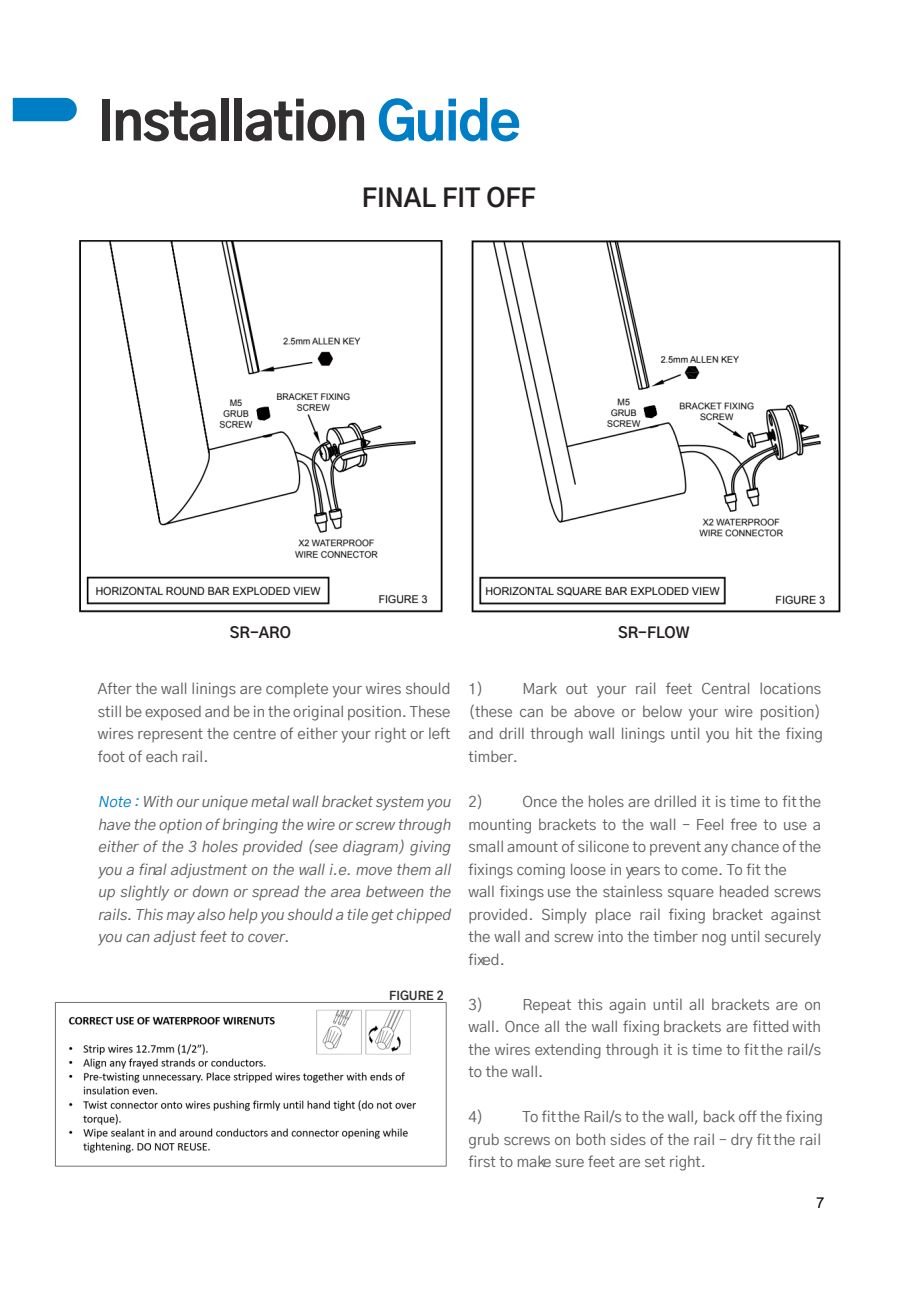
<style>
.page{position:relative;width:919px;height:1289px;background:#fff}
.page>*{position:absolute;margin:0;border:0;box-sizing:border-box;transform-origin:0 0}
.t1{font:800 52.5px "Gothic A1";letter-spacing:-.03em;color:#312f30}
.t2{font:700 25.5px "Gothic A1";color:#231f20}
.t3{font:15px/22.5px "Gothic A1";color:#5c5c5f;text-align:justify}
.t4{font:italic 15px/22.5px "Gothic A1";color:#5c5c5f;text-align:justify}
.t5{font:700 15px "Gothic A1";color:#231f20}
.t6{font:15px "Arial";color:#000}
.t7{font:700 12px "Gothic A1";color:#312f30}
.s1{color:#007ec5}
</style>
<div class="page">
<img style="left:471px;top:240px;width:370px;height:373px">
<img style="left:79px;top:240px;width:364px;height:373px">
<svg style="left:13px;top:98px;width:64px;height:23px"></svg>
<img style="left:54px;top:1001px;width:393px;height:166px">
<div style="left:345px;top:1054px;width:44px;height:10px;background:#fff"></div>
<p class="t1" style="left:98px;top:78px;width:424px">Installation <span class="s1">Guide</span></p>
<p class="t2" style="left:362px;top:177px;width:175px">FINAL FIT OFF</p>
<p class="t5" style="left:230px;top:620px;width:63px">SR-ARO</p>
<p class="t5" style="left:618px;top:620px;width:73px">SR-FLOW</p>
<p class="t3" style="left:98px;top:677px;width:354px">After the wall linings are complete your wires should still be exposed and be in the original position. These wires represent the centre of either your right or left foot of each rail.</p>
<p class="t4" style="left:98px;top:789px;width:358px"><span class="s1">Note :</span>With ourunique metalwallbracketsystem you have the option ofbringing the wire orscrew through either of the 3 holes provided (see diagram) giving you a finaladjustmenton the walli.e.move them all up slightly or down or spread the area between the rails.This may also help you should a tile getchipped you can adj ustfeetto cover.</p>
<p class="t7" style="left:389px;top:985px;width:56px">FIGURE 2</p>
<p class="t3" style="left:468px;top:677px;width:354px">1)<br>(these can be above or below your wire position)</p>
<p class="t3" style="left:522px;top:677px;width:300px">Mark out your rail feet Central locations</p>
<p class="t3" style="left:468px;top:722px;width:356px">and drill through wall linings until you hit the fixing timber.</p>
<p class="t3" style="left:468px;top:789px;width:16px">2)</p>
<p class="t3" style="left:468px;top:789px;width:354px;text-indent:54px">Once the holes are drilled it is time to fit the mounting brackets to the wall – Feel free to use a small amount of silicone to prevent any chance of the fixings coming loose in years to come. To fit the</p>
<p class="t3" style="left:468px;top:879px;width:354px">wall fixings use the stainless square headed screws provided. Simply place rail fixing bracket against the wall and screw into the timber nog until securely fixed.</p>
<p class="t3" style="left:468px;top:992px;width:16px">3)</p>
<p class="t3" style="left:468px;top:992px;width:354px;text-indent:54px">Repeat this again until all brackets are on wall. Once all the wall fixing brackets are fitted with the wires extending through it is time to fit the rail/s to the wall.</p>
<p class="t3" style="left:468px;top:1104px;width:16px">4)</p>
<p class="t3" style="left:468px;top:1104px;width:356px;text-align:left;text-indent:54px">To fit the Rail/s to the wall, back off the fixing grub screws on both sides of the rail – dry fit the rail first to make sure feet are set right.</p>
<p class="t6" style="left:816px;top:1191px;width:10px">7</p>
</div>
